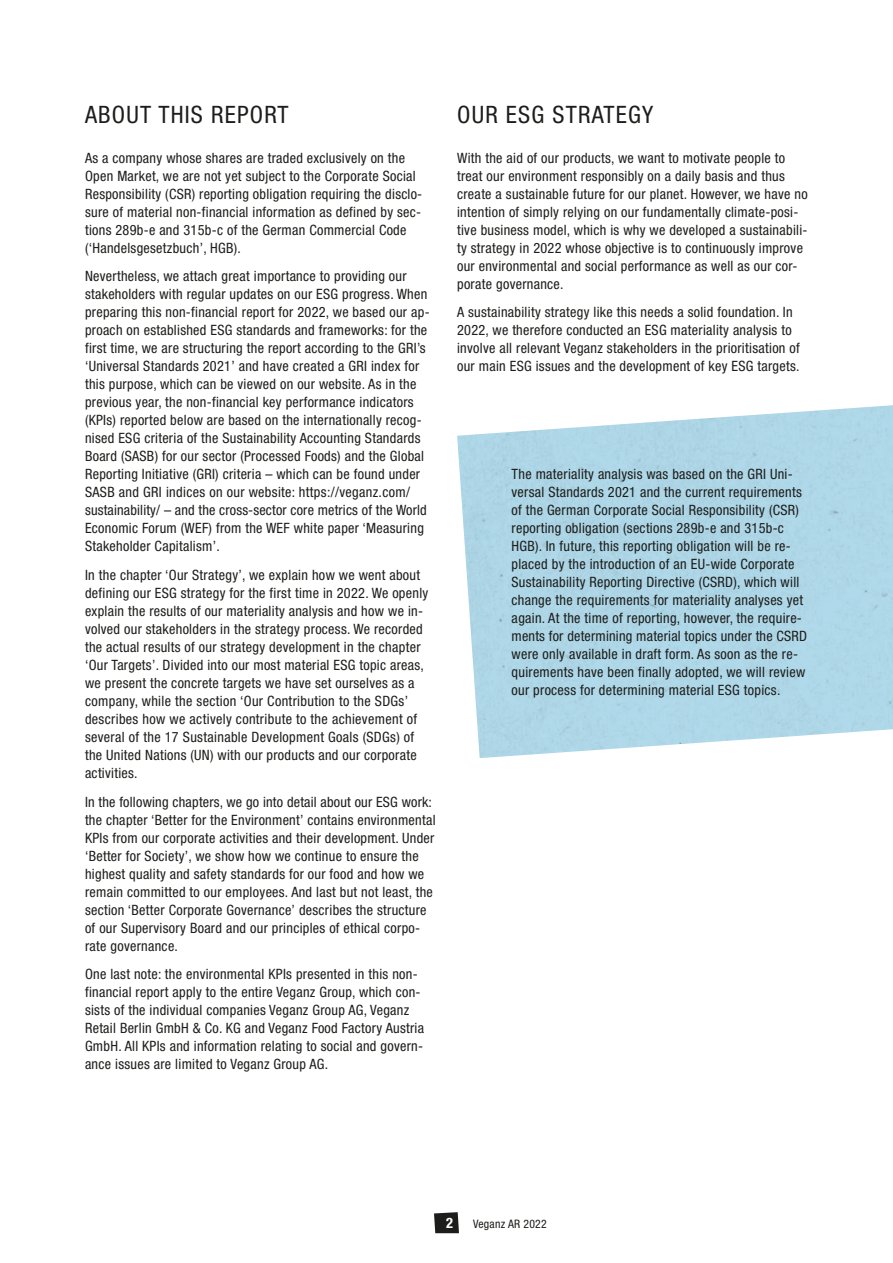
<style>
.page{position:relative;width:893px;height:1263px;background:#fff}
.page>*{position:absolute;margin:0;border:0;box-sizing:border-box;transform-origin:0 0}
.t1{font:condensed 24px "Helvetica Neue LT Std";letter-spacing:.05em;color:#1d1d1b}
.t2{font:700 condensed 14.4px "Helvetica Neue LT Std";color:#fff}
.t3{font:condensed 14.25px/18px "Helvetica Neue LT Std";letter-spacing:.02em;color:#1d1d1b}
.t4{font:condensed 11.7px "Helvetica Neue LT Std";letter-spacing:.02em;color:#1d1d1b}
</style>
<div class="page">
<svg style="left:434px;top:1212px;width:25px;height:21px"></svg>
<h1 class="t1" style="left:85px;top:101px;width:205px">ABOUT THIS REPORT</h1>
<p class="t3" style="left:85px;top:149px;width:339px">As a company whose shares are traded exclusively on the Open Market, we are not yet subject to the Corporate Social Responsibility (CSR) reporting obligation requiring the disclo&shy;sure of material non-financial information as defined by sec&shy;tions 289b-e and 315b-c of the German Commercial Code (‘Handelsgesetzbuch’, HGB).</p>
<p class="t3" style="left:85px;top:267px;width:346px">Nevertheless, we attach great importance to providing our stakeholders with regular updates on our ESG progress. When preparing this non-financial report for 2022, we based our ap&shy;proach on established ESG standards and frameworks: for the first time, we are structuring the report according to the GRI’s ‘Universal Standards 2021’ and have created a GRI index for this purpose, which can be viewed on our website. As in the previous year, the non-financial key performance indicators (KPIs) reported below are based on the internationally recog&shy;nised ESG criteria of the Sustainability Accounting Standards Board (SASB) for our sector (Processed Foods) and the Global Reporting Initiative (GRI) criteria – which can be found under SASB and GRI indices on our website: https://veganz.com/ sustainability/ – and the cross-sector core metrics of the World Economic Forum (WEF) from the WEF white paper ‘Measuring Stakeholder Capitalism’.</p>
<p class="t3" style="left:85px;top:566px;width:345px">In the chapter ‘Our Strategy’, we explain how we went about defining our ESG strategy for the first time in 2022. We openly explain the results of our materiality analysis and how we in&shy;volved our stakeholders in the strategy process. We recorded the actual results of our strategy development in the chapter ‘Our Targets’. Divided into our most material ESG topic areas, we present the concrete targets we have set ourselves as a company, while the section ‘Our Contribution to the SDGs’ describes how we actively contribute to the achievement of several of the 17 Sustainable Development Goals (SDGs) of the United Nations (UN) with our products and our corporate activities.</p>
<p class="t3" style="left:85px;top:792px;width:352px">In the following chapters, we go into detail about our ESG work: the chapter ‘Better for the Environment’ contains environmental KPIs from our corporate activities and their development. Under ‘Better for Society’, we show how we continue to ensure the highest quality and safety standards for our food and how we remain committed to our employees. And last but not least, the section ‘Better Corporate Governance’ describes the structure of our Supervisory Board and our principles of ethical corpo&shy;rate governance.</p>
<p class="t3" style="left:85px;top:965px;width:341px">One last note: the environmental KPIs presented in this non&shy;financial report apply to the entire Veganz Group, which con&shy;sists of the individual companies Veganz Group AG, Veganz Retail Berlin GmbH &amp; Co. KG and Veganz Food Factory Austria GmbH. All KPIs and information relating to social and govern&shy;ance issues are limited to Veganz Group AG.</p>
<h1 class="t1" style="left:457px;top:101px;width:198px">OUR ESG STRATEGY</h1>
<p class="t3" style="left:457px;top:149px;width:352px">With the aid of our products, we want to motivate people to treat our environment responsibly on a daily basis and thus create a sustainable future for our planet. However, we have no intention of simply relying on our fundamentally climate-posi&shy;tive business model, which is why we developed a sustainabili&shy;ty strategy in 2022 whose objective is to continuously improve our environmental and social performance as well as our cor&shy;porate governance.</p>
<p class="t3" style="left:457px;top:303px;width:344px">A sustainability strategy like this needs a solid foundation. In 2022, we therefore conducted an ESG materiality analysis to involve all relevant Veganz stakeholders in the prioritisation of our main ESG issues and the development of key ESG targets.</p>
<p class="t3" style="left:512px;top:465px;width:297px">The materiality analysis was based on the GRI Uni&shy;versal Standards 2021 and the current requirements of the German Corporate Social Responsibility (CSR) reporting obligation (sections 289b-e and 315b-c HGB). In future, this reporting obligation will be re&shy;placed by the introduction of an EU-wide Corporate Sustainability Reporting Directive (CSRD), which will change the requirements for materiality analyses yet again. At the time of reporting, however, the require&shy;ments for determining material topics under the CSRD were only available in draft form. As soon as the re&shy;quirements have been finally adopted, we will review our process for determining material ESG topics.</p>
<p class="t2" style="left:446px;top:1214px;width:8px">2</p>
<p class="t4" style="left:473px;top:1217px;width:75px">Veganz AR 2022</p>
</div>
